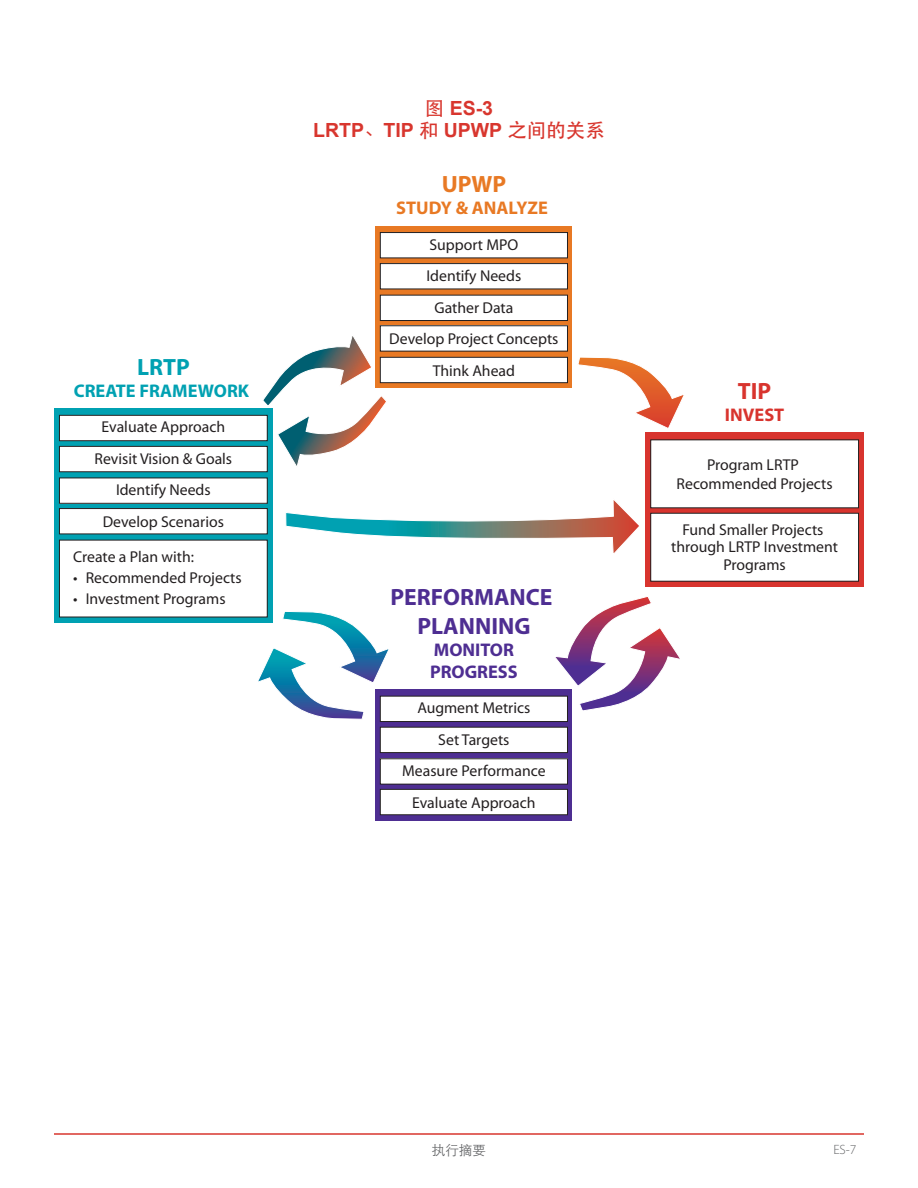
<style>
.page{position:relative;width:918px;height:1188px;background:#fff}
.page>*{position:absolute;margin:0;border:0;box-sizing:border-box;transform-origin:0 0}
.t1{font:700 23.55px/28.3px "Myriad Pro";color:#4e2e92;text-align:center}
.t2{font:700 23.55px "Myriad Pro";color:#e87924}
.t3{font:700 23.55px "Myriad Pro";color:#00a1b2}
.t4{font:700 23.55px "Myriad Pro";color:#d8342e}
.Figure_Table_Title{font:700 19.5px "Arial";color:#d8362e}
.t5{font:700 18.3px/22px "Myriad Pro";color:#4e2e92}
.t6{font:700 18.3px "Myriad Pro";color:#00a1b2}
.t7{font:700 18.3px "Myriad Pro";color:#e87924}
.t8{font:700 18.3px "Myriad Pro";color:#d8342e}
.t9{font:15.75px/31.5px "Myriad Pro";color:#231f20;text-align:center}
.t10{font:300 13.5px "ST Heiti SC";color:#636466}
.t11{font:300 13.5px "Myriad Pro";color:#636466}
.s1{font-family:"ST Heiti SC";font-weight:500}
</style>
<div class="page">
<hr style="left:54px;top:1133px;width:810px;height:2px;background:#d8362e">
<svg style="left:54px;top:408px;width:219px;height:214px;fill:#00a1b2"></svg>
<div style="left:645px;top:433px;width:219px;height:154px;background:#d8342e"></div>
<svg style="left:376px;top:227px;width:196px;height:107px;fill:#e87924"></svg>
<svg style="left:376px;top:689px;width:196px;height:132px;fill:#4e2e92"></svg>
<div style="left:651px;top:513px;width:208px;height:68px;background:#fff"></div>
<div style="left:650px;top:513px;width:209px;height:69px;border:1px solid #231f20"></div>
<div style="left:651px;top:440px;width:208px;height:68px;background:#fff"></div>
<div style="left:380px;top:233px;width:187px;height:25px;background:#fff"></div>
<div style="left:380px;top:232px;width:188px;height:26px;border:1px solid #231f20"></div>
<div style="left:380px;top:264px;width:187px;height:25px;background:#fff"></div>
<div style="left:380px;top:263px;width:188px;height:26px;border:1px solid #231f20"></div>
<div style="left:380px;top:295px;width:187px;height:26px;background:#fff"></div>
<div style="left:380px;top:295px;width:188px;height:26px;border:1px solid #231f20"></div>
<div style="left:380px;top:326px;width:187px;height:25px;background:#fff"></div>
<div style="left:380px;top:325px;width:188px;height:26px;border:1px solid #231f20"></div>
<div style="left:59px;top:415px;width:208px;height:26px;background:#fff"></div>
<div style="left:59px;top:415px;width:209px;height:26px;border:1px solid #231f20"></div>
<div style="left:59px;top:446px;width:208px;height:26px;background:#fff"></div>
<div style="left:59px;top:446px;width:209px;height:26px;border:1px solid #231f20"></div>
<div style="left:59px;top:478px;width:208px;height:25px;background:#fff"></div>
<div style="left:59px;top:478px;width:209px;height:26px;border:1px solid #231f20"></div>
<div style="left:59px;top:509px;width:208px;height:25px;background:#fff"></div>
<div style="left:59px;top:508px;width:209px;height:26px;border:1px solid #231f20"></div>
<div style="left:59px;top:540px;width:208px;height:77px;background:#fff"></div>
<div style="left:380px;top:696px;width:187px;height:26px;background:#fff"></div>
<div style="left:380px;top:696px;width:188px;height:26px;border:1px solid #231f20"></div>
<div style="left:380px;top:727px;width:187px;height:26px;background:#fff"></div>
<div style="left:380px;top:727px;width:188px;height:26px;border:1px solid #231f20"></div>
<div style="left:380px;top:759px;width:187px;height:25px;background:#fff"></div>
<div style="left:380px;top:758px;width:188px;height:26px;border:1px solid #231f20"></div>
<div style="left:380px;top:789px;width:187px;height:26px;background:#fff"></div>
<div style="left:380px;top:789px;width:188px;height:26px;border:1px solid #231f20"></div>
<svg style="left:257px;top:611px;width:133px;height:109px"></svg>
<svg style="left:554px;top:596px;width:126px;height:115px"></svg>
<svg style="left:262px;top:334px;width:423px;height:221px"></svg>
<p class="t3" style="left:137px;top:354px;width:54px">LRTP</p>
<p class="t6" style="left:74px;top:381px;width:177px">CREATE FRAMEWORK</p>
<p class="t9" style="left:95px;top:412px;width:139px">Evaluate Approach<br>Revisit Vision &amp; Goals<br>Identify Needs<br>Develop Scenarios</p>
<p class="t9" style="left:73px;top:541px;width:122px">Create a Plan with:</p>
<p class="t9" style="left:73px;top:562px;width:170px">• Recommended Projects</p>
<p class="t9" style="left:73px;top:583px;width:154px">• Investment Programs</p>
<h3 class="Figure_Table_Title" style="left:425px;top:95px;width:70px"><span class="s1">图</span> ES-3</h3>
<h3 class="Figure_Table_Title" style="left:313px;top:118px;width:293px">LRTP<span class="s1">、</span>TIP <span class="s1">和</span> UPWP <span class="s1">之间的关系</span></h3>
<p class="t2" style="left:442px;top:171px;width:66px">UPWP</p>
<p class="t7" style="left:396px;top:198px;width:153px">STUDY &amp; ANALYZE</p>
<p class="t9" style="left:389px;top:229px;width:171px">Support MPO<br>Identify Needs<br>Gather Data<br>Develop Project Concepts<br>Think Ahead</p>
<p class="t1" style="left:390px;top:583px;width:164px">PERFORMANCE<br>PLANNING</p>
<p class="t5" style="left:430px;top:639px;width:89px">MONITOR<br>PROGRESS</p>
<p class="t9" style="left:402px;top:692px;width:145px">Augment Metrics<br>Set Targets<br>Measure Performance<br>Evaluate Approach</p>
<p class="t4" style="left:738px;top:378px;width:35px">TIP</p>
<p class="t8" style="left:725px;top:405px;width:61px">INVEST</p>
<p class="t9" style="left:677px;top:455px;width:158px;line-height:18.9px">Program LRTP<br>Recommended Projects</p>
<p class="t9" style="left:671px;top:522px;width:168px;line-height:17.1px">Fund Smaller Projects through LRTP Investment<br>Programs</p>
<p class="t10" style="left:432px;top:1138px;width:55px">执行摘要</p>
<p class="t11" style="left:833px;top:1142px;width:25px">ES-7</p>
</div>
